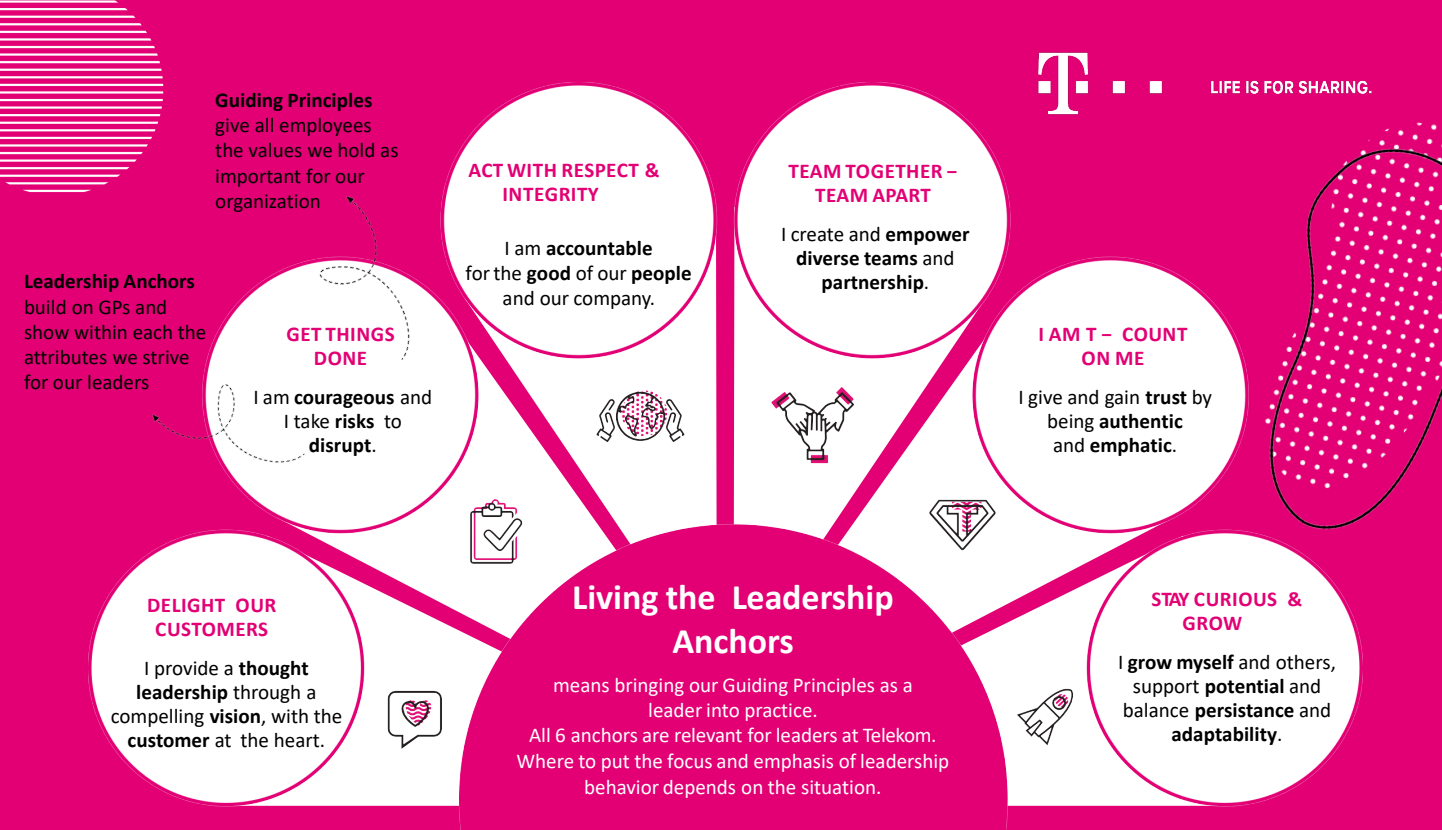
<style>
.page{position:relative;width:1442px;height:830px;background:#fff}
.page>*{position:absolute;margin:0;border:0;box-sizing:border-box;transform-origin:0 0}
.t1{font:700 36px/43.5px "Calibri";color:#fff;text-align:center}
.t2{font:21px/25.2px "Calibri";color:#000;text-align:center}
.t3{font:21px/25.3px "Calibri";letter-spacing:-.005em;color:#fff;text-align:center}
.t4{font:700 21px/24px "Calibri";color:#000;text-align:center}
.t5{font:700 21px/24px "Calibri";letter-spacing:.025em;color:#e20074;text-align:center}
.s1{font-weight:700}
.s2{font-weight:400}
</style>
<div class="page">
<div style="left:0;top:0;width:1441px;height:829px;background:#e20074"></div>
<img style="left:1362px;top:122px;width:79px;height:396px">
<img style="left:88px;top:82px;width:1274px;height:747px">
<img style="left:1018px;top:52px;width:373px;height:82px">
<img style="left:0;top:0;width:163px;height:204px">
<img style="left:163px;top:82px;width:423px;height:385px">
<img style="left:88px;top:245px;width:317px;height:378px">
<p class="t2" style="left:215px;top:87px;width:185px;text-align:left"><span class="s1">Guiding Principles </span>give all employees the values we hold as important for our organization</p>
<p class="t2" style="left:24px;top:268px;width:184px;text-align:left"><span class="s1">Leadership Anchors </span>build on GPs and show within each the attributes we strive for our leaders</p>
<p class="t5" style="left:286px;top:322px;width:110px">GET THINGS<br>DONE</p>
<p class="t4" style="left:254px;top:385px;width:180px"><span class="s2">I am</span> courageous <span class="s2">and<br>I take</span> risks <span class="s2">to </span>disrupt<span class="s2">.</span></p>
<h2 class="t5" style="left:502px;top:158px;width:159px;text-align:left;text-indent:-34px">ACT WITH RESPECT &amp;<br>INTEGRITY</h2>
<p class="t4" style="left:504px;top:236px;width:149px"><span class="s2">I am</span> accountable</p>
<p class="t2" style="left:465px;top:260px;width:228px">forthe <span class="s1">good</span> of our <span class="s1">people</span></p>
<p class="t2" style="left:502px;top:284px;width:154px">and our company.</p>
<p class="t5" style="left:788px;top:159px;width:170px">TEAM TOGETHER −<br>TEAM APART</p>
<p class="t4" style="left:781px;top:222px;width:190px"><span class="s2">I create and</span> empower diverse teams <span class="s2">and </span>partnership<span class="s2">.</span></p>
<p class="t5" style="left:1038px;top:322px;width:151px">I AM T − COUNT<br>ON ME</p>
<p class="t2" style="left:1018px;top:385px;width:195px;line-height:24px">I give and gain <span class="s1">trust</span> by being <span class="s1">authentic<br></span>and <span class="s1">emphatic</span>.</p>
<p class="t5" style="left:147px;top:592px;width:131px">DELIGHT OUR<br>CUSTOMERS</p>
<p class="t2" style="left:111px;top:655px;width:233px;line-height:24px">I provide a <span class="s1">thought leadership</span> through a compelling <span class="s1">vision</span>, with the <span class="s1">customer</span> at the heart.</p>
<p class="t1" style="left:572px;top:575px;width:323px">Living the Leadership<br>Anchors</p>
<p class="t3" style="left:553px;top:671px;width:361px">means bringing our Guiding Principles as a leader into practice.</p>
<p class="t3" style="left:529px;top:721px;width:409px">All 6 anchors are relevant for leaders at Telekom.</p>
<p class="t3" style="left:516px;top:748px;width:434px">Where to put the focus and emphasis of leadership behavior depends on the situation.</p>
<p class="t5" style="left:1182px;top:586px;width:121px;text-align:left;text-indent:-31px">STAY CURIOUS &amp;<br>GROW</p>
<p class="t4" style="left:1118px;top:649px;width:219px"><span class="s2">I</span> grow myself <span class="s2">and others, support</span> potential <span class="s2">and balance</span> persistance <span class="s2">and </span>adaptability<span class="s2">.</span></p>
</div>
